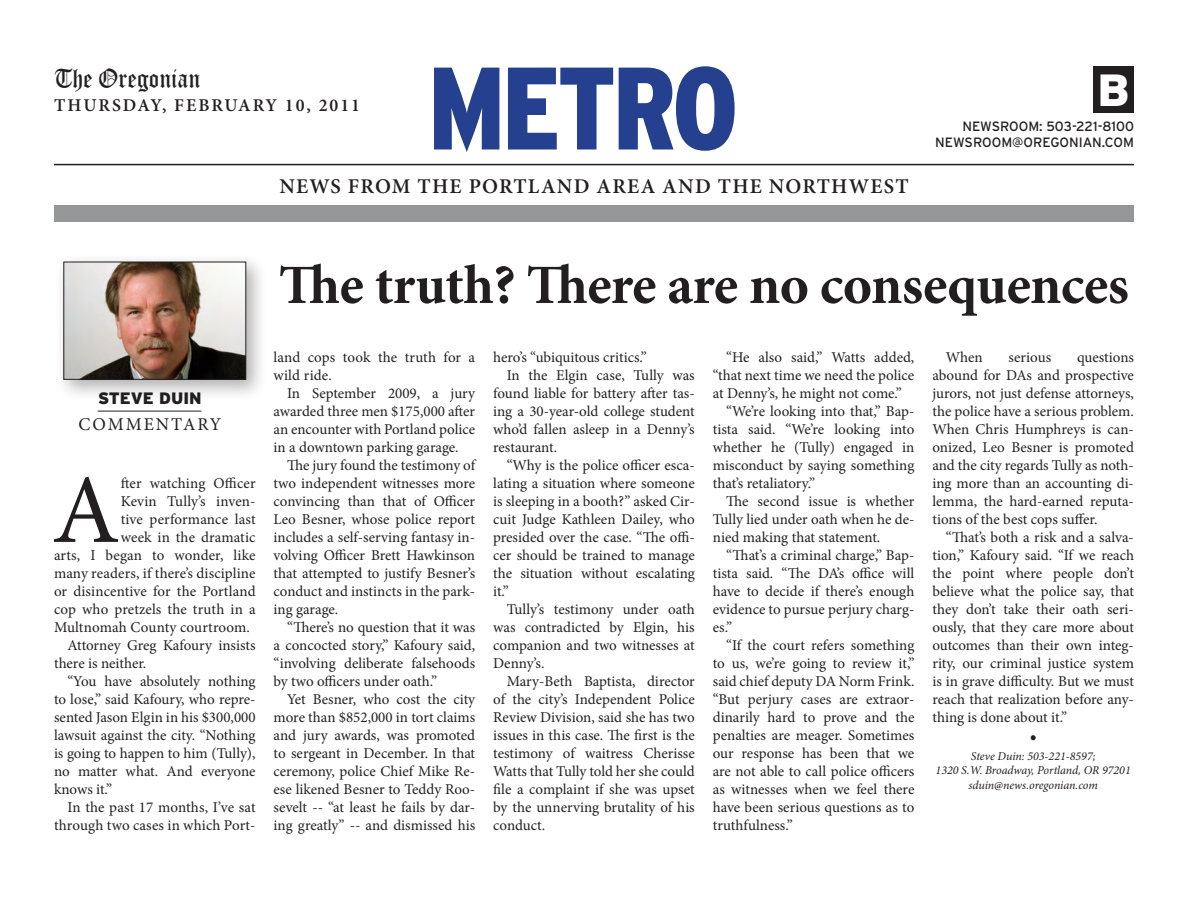
<style>
.page{position:relative;width:1188px;height:918px;background:#fff}
.page>*{position:absolute;margin:0;border:0;box-sizing:border-box;transform-origin:0 0}
.t1{font:900 condensed 117px "Interstate";letter-spacing:-.03em;color:#25408f}
.t2{font:98.1px "Minion Pro";color:#231f20}
.t3{font:700 55.5px "Minion Pro";letter-spacing:-.01em;color:#231f20}
.t4{font:900 45px "Interstate";color:#fff}
.t5{font:27px "Old English Text";color:#231f20;scale:.87 1}
.t6{font:600 21px "Minion Pro";letter-spacing:.06em;color:#231f20}
.t7{font:italic 19.5px "Minion Pro";color:#231f20}
.t8{font:600 18px "Minion Pro";letter-spacing:.11em;color:#231f20}
.t9{font:18px "Minion Pro";letter-spacing:.11em;color:#231f20}
.t10{font:900 16.5px "Interstate";color:#231f20}
.t11{font:15px/18px "Minion Pro";color:#231f20;text-align:justify}
.t12{font:13.5px "Interstate";color:#231f20}
.t13{font:italic 12px "Minion Pro";letter-spacing:-.005em;color:#231f20}
</style>
<div class="page">
<hr style="left:54px;top:164px;width:1080px;height:1px;background:#231f20">
<div style="left:54px;top:205px;width:1080px;height:16px;background:#949698"></div>
<div style="left:1094px;top:66px;width:40px;height:47px;background:#231f20"></div>
<div style="left:55px;top:253px;width:213px;height:149px;background:#231f20;opacity:.35"></div>
<img style="left:65px;top:264px;width:179px;height:114px">
<div style="left:63px;top:262px;width:183px;height:118px;border:1px solid #231f20"></div>
<hr style="left:98px;top:411px;width:103px;height:1px;background:#231f20">
<p class="t5" style="left:54px;top:61px;width:170px">The Oregonian</p>
<p class="t8" style="left:54px;top:93px;width:308px">THURSDAY, FEBRUARY 10, 2011</p>
<p class="t1" style="left:428px;top:43px;width:312px">METRO</p>
<p class="t4" style="left:1098px;top:64px;width:34px">B</p>
<p class="t12" style="left:962px;top:118px;width:173px">NEWSROOM: 503-221-8100</p>
<p class="t12" style="left:935px;top:135px;width:200px">NEWSROOM@OREGONIAN.COM</p>
<p class="t6" style="left:279px;top:172px;width:631px">NEWS FROM THE PORTLAND AREA AND THE NORTHWEST</p>
<p class="t10" style="left:98px;top:389px;width:105px">STEVE DUIN</p>
<p class="t9" style="left:78px;top:412px;width:144px">COMMENTARY</p>
<p class="t2" style="left:52px;top:445px;width:69px">A</p>
<p class="t11" style="left:121px;top:474px;width:136px">fter watching Officer</p>
<p class="t11" style="left:121px;top:492px;width:136px">Kevin Tully’s inven-</p>
<p class="t11" style="left:121px;top:510px;width:136px">tive performance last</p>
<p class="t11" style="left:121px;top:528px;width:136px">week in the dramatic</p>
<p class="t11" style="left:54px;top:546px;width:203px">arts, I began to wonder, like</p>
<p class="t11" style="left:54px;top:564px;width:203px">many readers, if there’s discipline</p>
<p class="t11" style="left:54px;top:582px;width:203px">or disincentive for the Portland</p>
<p class="t11" style="left:54px;top:600px;width:203px">cop who pretzels the truth in a</p>
<p class="t11" style="left:54px;top:618px;width:197px">Multnomah County courtroom.</p>
<p class="t11" style="left:54px;top:636px;width:203px;text-indent:14px">Attorney Greg Kafoury insists there is neither.</p>
<p class="t11" style="left:54px;top:672px;width:203px;text-indent:14px">“You have absolutely nothing to lose,” said Kafoury, who repre&shy;sented Jason Elgin in his $300,000 lawsuit against the city. “Nothing is going to happen to him (Tully), no matter what. And everyone knows it.”</p>
<p class="t11" style="left:54px;top:798px;width:203px;text-align:right">In the past 17 months, I’ve sat through two cases in which Port-</p>
<p class="t3" style="left:279px;top:246px;width:852px">The truth? There are no consequences</p>
<p class="t11" style="left:274px;top:348px;width:203px">land cops took the truth for a wild ride.</p>
<p class="t11" style="left:274px;top:384px;width:203px;text-indent:14px">In September 2009, a jury awarded three men $175,000 after an encounter with Portland police in a downtown parking garage.</p>
<p class="t11" style="left:274px;top:456px;width:203px;text-indent:14px">The jury found the testimony of two independent witnesses more convincing than that of Officer Leo Besner, whose police report includes a self-serving fantasy in&shy;volving Officer Brett Hawkinson that attempted to justify Besner’s conduct and instincts in the park&shy;ing garage.</p>
<p class="t11" style="left:274px;top:618px;width:203px;text-indent:14px">“There’s no question that it was a concocted story,” Kafoury said, “involving deliberate falsehoods by two officers under oath.”</p>
<p class="t11" style="left:274px;top:690px;width:203px;text-indent:14px">Yet Besner, who cost the city more than $852,000 in tort claims and jury awards, was promoted to sergeant in December. In that ceremony, police Chief Mike Re&shy;ese likened Besner to Teddy Roo&shy;sevelt -- “at least he fails by dar&shy;ing greatly” -- and dismissed his</p>
<p class="t11" style="left:493px;top:348px;width:155px">hero’s “ubiquitous critics.”</p>
<p class="t11" style="left:493px;top:366px;width:203px;text-indent:14px">In the Elgin case, Tully was found liable for battery after tas&shy;ing a 30-year-old college student who’d fallen asleep in a Denny’s restaurant.</p>
<p class="t11" style="left:493px;top:456px;width:203px;text-indent:14px">“Why is the police officer esca&shy;lating a situation where someone is sleeping in a booth?” asked Cir&shy;cuit Judge Kathleen Dailey, who presided over the case. “The offi&shy;cer should be trained to manage the situation without escalating it.”</p>
<p class="t11" style="left:493px;top:600px;width:203px;text-indent:14px">Tully’s testimony under oath was contradicted by Elgin, his companion and two witnesses at Denny’s.</p>
<p class="t11" style="left:493px;top:672px;width:203px;text-indent:14px">Mary-Beth Baptista, director of the city’s Independent Police Review Division, said she has two issues in this case. The first is the testimony of waitress Cherisse Watts that Tully told her she could file a complaint if she was upset by the unnerving brutality of his conduct.</p>
<p class="t11" style="left:713px;top:348px;width:203px;text-indent:14px">“He also said,” Watts added, “that next time we need the police at Denny’s, he might not come.”</p>
<p class="t11" style="left:713px;top:402px;width:203px;text-indent:13px">“We’re looking into that,” Bap&shy;tista said. “We’re looking into whether he (Tully) engaged in misconduct by saying something that’s retaliatory.”</p>
<p class="t11" style="left:713px;top:492px;width:203px;text-indent:14px">The second issue is whether Tully lied under oath when he de&shy;nied making that statement.</p>
<p class="t11" style="left:713px;top:546px;width:203px;text-indent:14px">“That’s a criminal charge,” Bap&shy;tista said. “The DA’s office will have to decide if there’s enough evidence to pursue perjury charg&shy;es.”</p>
<p class="t11" style="left:713px;top:636px;width:203px;text-indent:14px">“If the court refers something to us, we’re going to review it,” said chief deputy DA Norm Frink. “But perjury cases are extraor&shy;dinarily hard to prove and the penalties are meager. Sometimes our response has been that we are not able to call police officers as witnesses when we feel there have been serious questions as to truthfulness.”</p>
<p class="t11" style="left:946px;top:348px;width:38px">When</p>
<p class="t11" style="left:1009px;top:348px;width:44px">serious</p>
<p class="t11" style="left:932px;top:348px;width:203px;text-indent:145px">questions abound for DAs and prospective jurors, not just defense attorneys, the police have a serious problem.<br>When Chris Humphreys is can&shy;onized, Leo Besner is promoted and the city regards Tully as noth&shy;ing more than an accounting di&shy;lemma, the hard-earned reputa&shy;tions of the best cops suffer.</p>
<p class="t11" style="left:932px;top:528px;width:203px;text-indent:14px">“That’s both a risk and a salva&shy;tion,” Kafoury said. “If we reach the point where people don’t believe what the police say, that they don’t take their oath seri&shy;ously, that they care more about outcomes than their own integ&shy;rity, our criminal justice system is in grave difficulty. But we must reach that realization before any&shy;thing is done about it.”</p>
<p class="t7" style="left:1030px;top:723px;width:9px">•</p>
<p class="t13" style="left:971px;top:748px;width:126px">Steve Duin: 503-221-8597;</p>
<p class="t13" style="left:936px;top:762px;width:197px">1320 S.W. Broadway, Portland, OR 97201</p>
<p class="t13" style="left:969px;top:776px;width:131px">sduin@news.oregonian.com</p>
</div>
